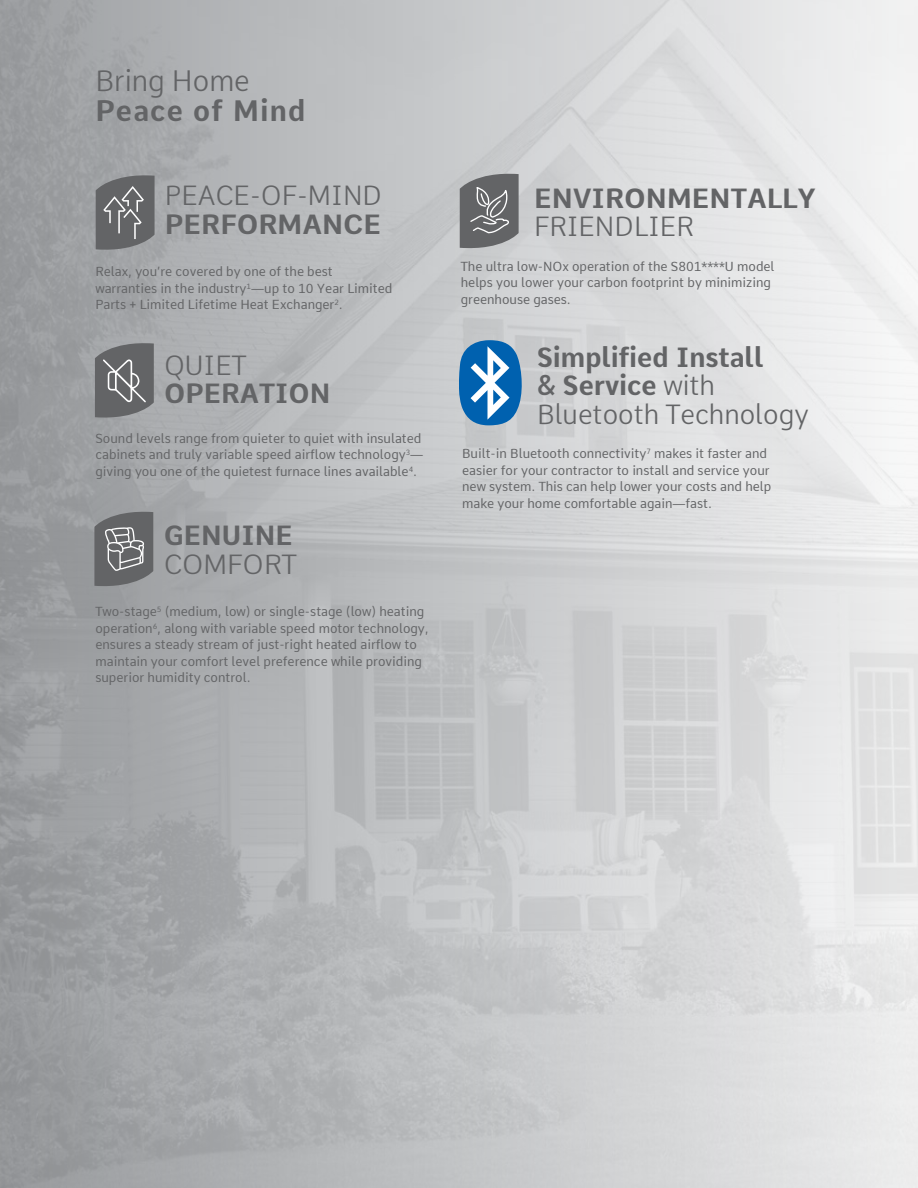
<style>
.page{position:relative;width:918px;height:1188px;background:#fff}
.page>*{position:absolute;margin:0;border:0;box-sizing:border-box;transform-origin:0 0}
.t1{font:700 28.8px "Comme";letter-spacing:.04em;color:#636466}
.t2{font:300 28.8px "Comme";color:#636466}
.t3{font:700 27px/28.5px "Comme";color:#636466}
.t4{font:300 27px "Comme";color:#636466}
.t5{font:12.75px/16.5px "Comme";color:#636466}
.s1{font-weight:300}
</style>
<div class="page">
<svg style="left:459px;top:340px;width:65px;height:85px"></svg>
<svg style="left:457px;top:171px;width:62px;height:80px"></svg>
<svg style="left:96px;top:173px;width:59px;height:79px"></svg>
<svg style="left:95px;top:341px;width:59px;height:79px"></svg>
<svg style="left:94px;top:509px;width:59px;height:80px"></svg>
<h1 class="t2" style="left:95px;top:56px;width:156px">Bring Home</h1>
<h1 class="t1" style="left:95px;top:86px;width:211px">Peace of Mind</h1>
<h2 class="t4" style="left:165px;top:173px;width:219px">PEACE-OF-MIND</h2>
<h2 class="t3" style="left:165px;top:207px;width:218px">PERFORMANCE</h2>
<p class="t5" style="left:95px;top:263px;width:298px">Relax, you’re covered by one of the best warranties in the industry<sup>1</sup>—up to 10 Year Limited<br>Parts + Limited Lifetime Heat Exchanger<sup>2</sup>.</p>
<h2 class="t4" style="left:164px;top:342px;width:84px">QUIET</h2>
<h2 class="t3" style="left:164px;top:376px;width:168px">OPERATION</h2>
<p class="t5" style="left:95px;top:430px;width:329px">Sound levels range from quieter to quiet with insulated cabinets and truly variable speed airflow technology<sup>3</sup>— giving you one of the quietest furnace lines available<sup>4</sup>.</p>
<h2 class="t3" style="left:164px;top:518px;width:131px">GENUINE</h2>
<h2 class="t4" style="left:164px;top:541px;width:134px">COMFORT</h2>
<p class="t5" style="left:95px;top:603px;width:335px">Two-stage<sup>5</sup> (medium, low) or single-stage (low) heating operation<sup>6</sup>, along with variable speed motor technology, ensures a steady stream of just-right heated airflow to maintain your comfort level preference while providing superior humidity control.</p>
<h2 class="t3" style="left:534px;top:180px;width:283px">ENVIRONMENTALLY</h2>
<h2 class="t4" style="left:534px;top:204px;width:161px">FRIENDLIER</h2>
<p class="t5" style="left:461px;top:258px;width:315px">The ultra low-NOx operation of the S801****U model helps you lower your carbon footprint by minimizing greenhouse gases.</p>
<h2 class="t3" style="left:537px;top:339px;width:273px">Simplified Install<br>&amp; Service <span class="s1">with<br>Bluetooth Technology</span></h2>
<p class="t5" style="left:462px;top:445px;width:311px">Built-in Bluetooth connectivity<sup>7</sup> makes it faster and easier for your contractor to install and service your new system. This can help lower your costs and help make your home comfortable again—fast.</p>
</div>
